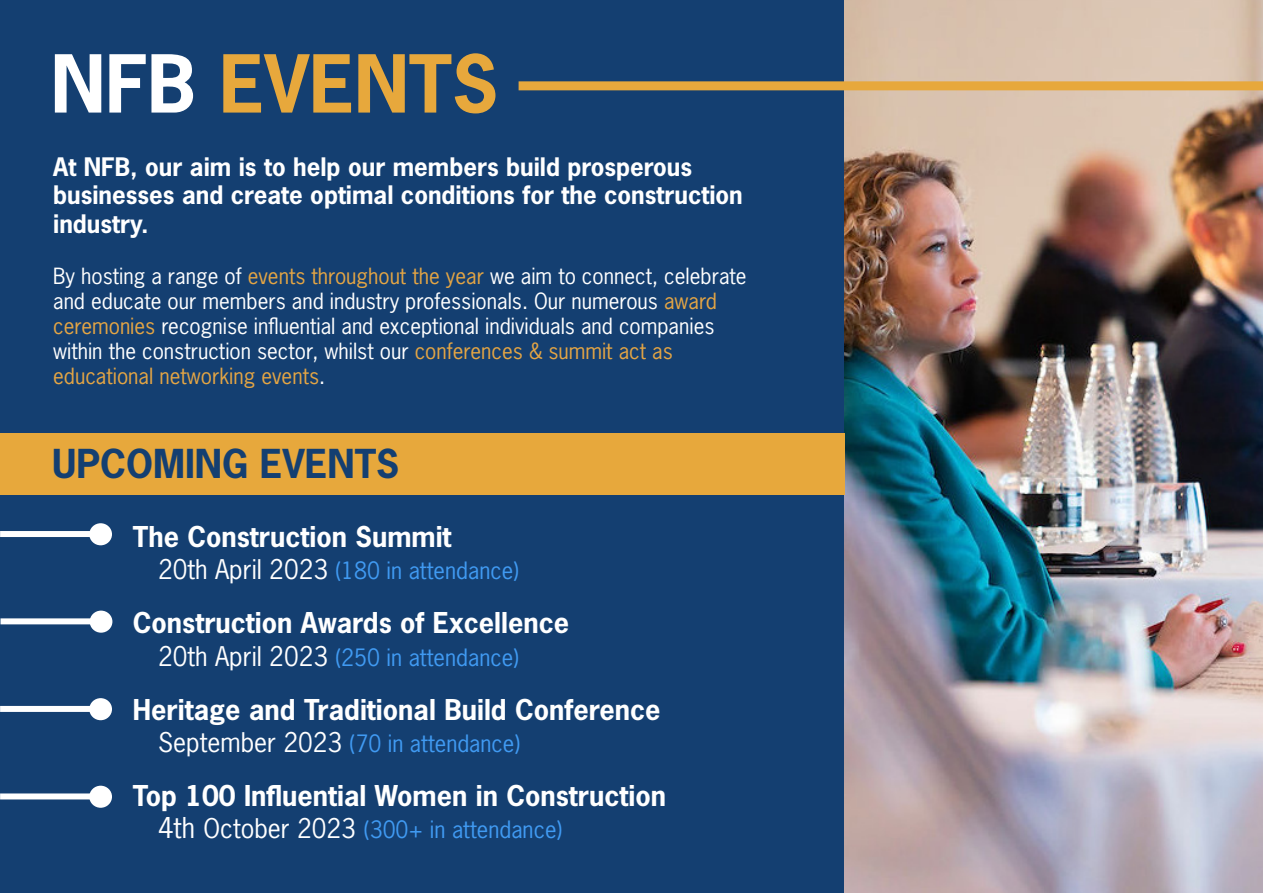
<style>
.page{position:relative;width:1263px;height:893px;background:#143f71}
.page>*{position:absolute;margin:0;border:0;box-sizing:border-box;transform-origin:0 0}
.t1{font:700 75px "News Gothic Std";color:#e7a83c}
.t2{font:700 37.5px "News Gothic Std";color:#143f71}
.t3{font:700 27px "News Gothic Std";color:#fff}
.t4{font:700 24px/28.8px "News Gothic Std";color:#fff}
.t5{font:22.5px "News Gothic Std";color:#409af2}
.t6{font:21px/25.2px "News Gothic Std";color:#fff}
.t7{font:21px "News Gothic Std";color:#e4a544}
.s1{color:#fff}
.s2{color:#e4a544}
.s3{font-size:25.5px;color:#fff}
.s4{font-size:27px;color:#fff}
</style>
<div class="page">
<img style="left:844px;top:0;width:419px;height:893px">
<div style="left:519px;top:81px;width:744px;height:9px;background:#e7a83c"></div>
<div style="left:0;top:433px;width:844px;height:61px;background:#e7a83c"></div>
<div style="left:0;top:531px;width:96px;height:6px;background:#fff"></div>
<div style="left:89px;top:523px;width:23px;height:22px;background:#fff;border-radius:50%"></div>
<div style="left:0;top:618px;width:97px;height:6px;background:#fff"></div>
<div style="left:90px;top:611px;width:22px;height:22px;background:#fff;border-radius:50%"></div>
<div style="left:0;top:706px;width:96px;height:6px;background:#fff"></div>
<div style="left:89px;top:698px;width:23px;height:22px;background:#fff;border-radius:50%"></div>
<div style="left:0;top:793px;width:96px;height:6px;background:#fff"></div>
<div style="left:89px;top:786px;width:23px;height:22px;background:#fff;border-radius:50%"></div>
<p class="t1" style="left:51px;top:35px;width:449px"><span class="s1">NFB</span> EVENTS</p>
<p class="t4" style="left:53px;top:152px;width:640px">At NFB, our aim is to help our members build prosperous</p>
<p class="t4" style="left:53px;top:180px;width:691px">businesses and create optimal conditions for the construction industry.</p>
<p class="t6" style="left:53px;top:263px;width:695px">By hosting a range of <span class="s2">events throughout the year</span> we aim to connect, celebrate and educate our members and industry professionals. Our numerous <span class="s2">award</span></p>
<p class="t6" style="left:53px;top:313px;width:663px"><span class="s2">ceremonies</span> recognise influential and exceptional individuals and companies</p>
<p class="t6" style="left:53px;top:338px;width:621px">within the construction sector, whilst our <span class="s2">conferences &amp; summit act as</span></p>
<p class="t7" style="left:53px;top:363px;width:273px">educational networking events<span class="s1">.</span></p>
<p class="t2" style="left:52px;top:439px;width:349px">UPCOMING EVENTS</p>
<p class="t3" style="left:133px;top:519px;width:320px">The Construction Summit</p>
<p class="t5" style="left:158px;top:556px;width:363px"><span class="s3">20th April 2023</span> (180 in attendance)</p>
<p class="t3" style="left:133px;top:605px;width:438px">Construction Awards of Excellence</p>
<p class="t5" style="left:158px;top:643px;width:363px"><span class="s3">20th April 2023</span> (250 in attendance)</p>
<p class="t3" style="left:133px;top:691px;width:529px">Heritage and Traditional Build Conference</p>
<p class="t5" style="left:158px;top:729px;width:364px"><span class="s3">September 2023</span> (70 in attendance)</p>
<p class="t3" style="left:133px;top:778px;width:535px">Top 100 Influential Women in Construction</p>
<p class="t5" style="left:158px;top:815px;width:406px"><span class="s4">4th</span> <span class="s3">October 2023</span> (300+ in attendance)</p>
</div>
